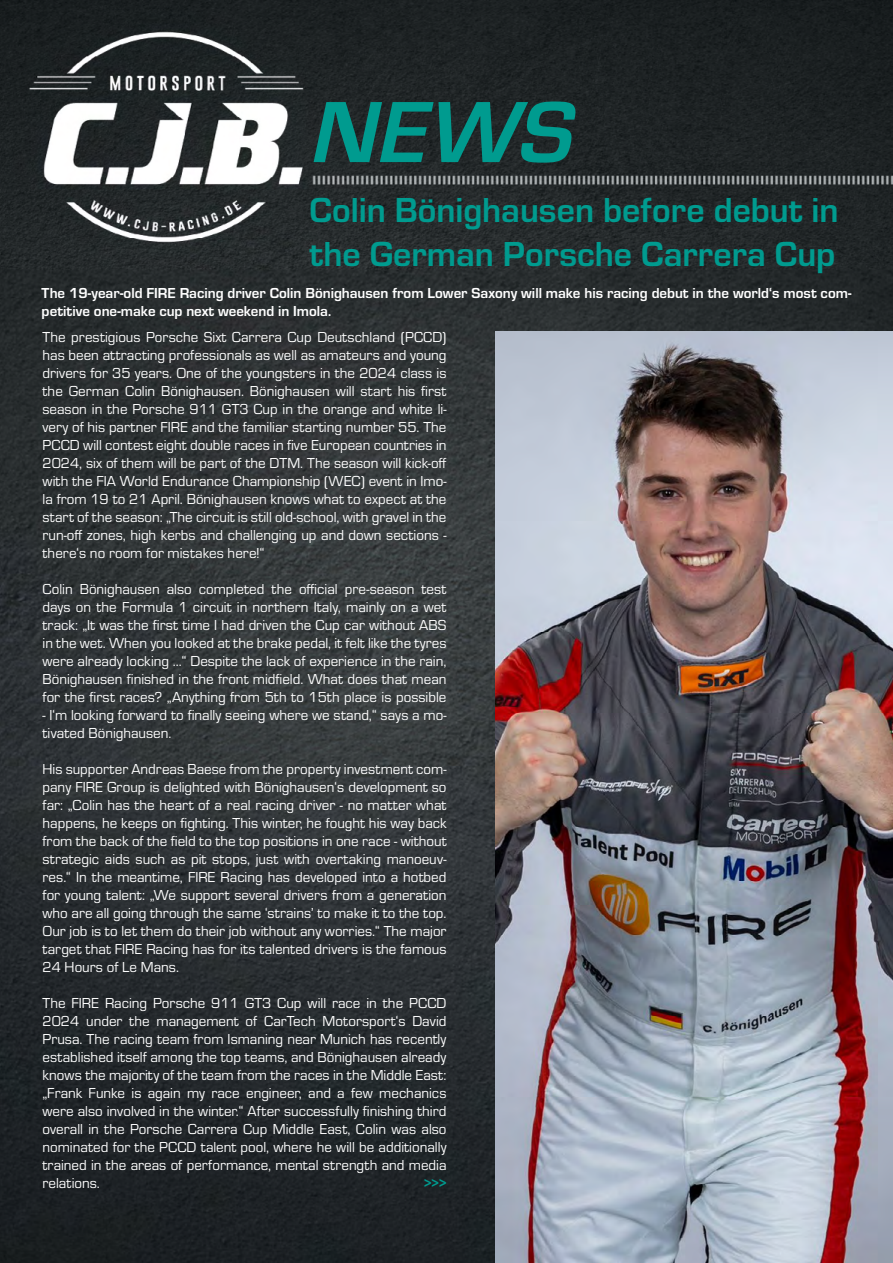
<style>
.page{position:relative;width:893px;height:1263px;background:#fff}
.page>*{position:absolute;margin:0;border:0;box-sizing:border-box;transform-origin:0 0}
.t1{font:italic 700 90px "Eurostile";color:#009b8f}
.t2{font:700 36px/43.2px "Eurostile";color:#009b8f}
.t3{font:15px/18px "Eurostile";color:#fff;text-align:justify}
.t4{font:700 15px/18px "Eurostile";color:#fff}
.t5{font:700 15px "Eurostile";color:#009b8f}
</style>
<div class="page">
<img style="left:0;top:0;width:893px;height:1263px">
<img style="left:495px;top:332px;width:398px;height:931px">
<h1 class="t1" style="left:308px;top:68px;width:288px">NEWS</h1>
<h2 class="t2" style="left:309px;top:186px;width:531px">Colin Bönighausen before debut in the German Porsche Carrera Cup</h2>
<p class="t4" style="left:42px;top:283px;width:811px">The 19-year-old FIRE Racing driver Colin Bönighausen from Lower Saxony will make his racing debut in the world‘s most com&shy;petitive one-make cup next weekend in Imola.</p>
<p class="t3" style="left:43px;top:327px;width:405px">The prestigious Porsche Sixt Carrera Cup Deutschland (PCCD) has been attracting professionals as well as amateurs and young drivers for 35 years. One of the youngsters in the 2024 class is the German Colin Bönighausen. Bönighausen will start his first season in the Porsche 911 GT3 Cup in the orange and white li&shy;very of his partner FIRE and the familiar starting number 55. The PCCD will contest eight double races in five European countries in 2024, six of them will be part of the DTM. The season will kick-off with the FIA World Endurance Championship (WEC) event in Imo&shy;la from 19 to 21 April. Bönighausen knows what to expect at the start of the season: „The circuit is still old-school, with gravel in the run-off zones, high kerbs and challenging up and down sections - there‘s no room for mistakes here!“</p>
<p class="t3" style="left:43px;top:579px;width:406px">Colin Bönighausen also completed the official pre-season test days on the Formula 1 circuit in northern Italy, mainly on a wet track: „It was the first time I had driven the Cup car without ABS in the wet. When you looked at the brake pedal, it felt like the tyres were already locking ...“ Despite the lack of experience in the rain, Bönighausen finished in the front midfield. What does that mean for the first races? „Anything from 5th to 15th place is possible</p>
<p class="t3" style="left:43px;top:705px;width:405px">- I‘m looking forward to finally seeing where we stand,“ says a mo&shy;tivated Bönighausen.</p>
<p class="t3" style="left:43px;top:759px;width:406px">His supporter Andreas Baese from the property investment com&shy;pany FIRE Group is delighted with Bönighausen‘s development so far: „Colin has the heart of a real racing driver - no matter what happens, he keeps on fighting. This winter, he fought his way back from the back of the field to the top positions in one race - without strategic aids such as pit stops, just with overtaking manoeuv&shy;res.“ In the meantime, FIRE Racing has developed into a hotbed for young talent: „We support several drivers from a generation who are all going through the same ‘strains’ to make it to the top.<br>Our job is to let them do their job without any worries.“ The major target that FIRE Racing has for its talented drivers is the famous 24 Hours of Le Mans.</p>
<p class="t3" style="left:43px;top:993px;width:405px">The FIRE Racing Porsche 911 GT3 Cup will race in the PCCD 2024 under the management of CarTech Motorsport‘s David Prusa. The racing team from Ismaning near Munich has recently established itself among the top teams, and Bönighausen already knows the majority of the team from the races in the Middle East: „Frank Funke is again my race engineer, and a few mechanics were also involved in the winter.“ After successfully finishing third overall in the Porsche Carrera Cup Middle East, Colin was also nominated for the PCCD talent pool, where he will be additionally trained in the areas of performance, mental strength and media relations.</p>
<p class="t5" style="left:424px;top:1172px;width:24px">&gt;&gt;&gt;</p>
</div>
